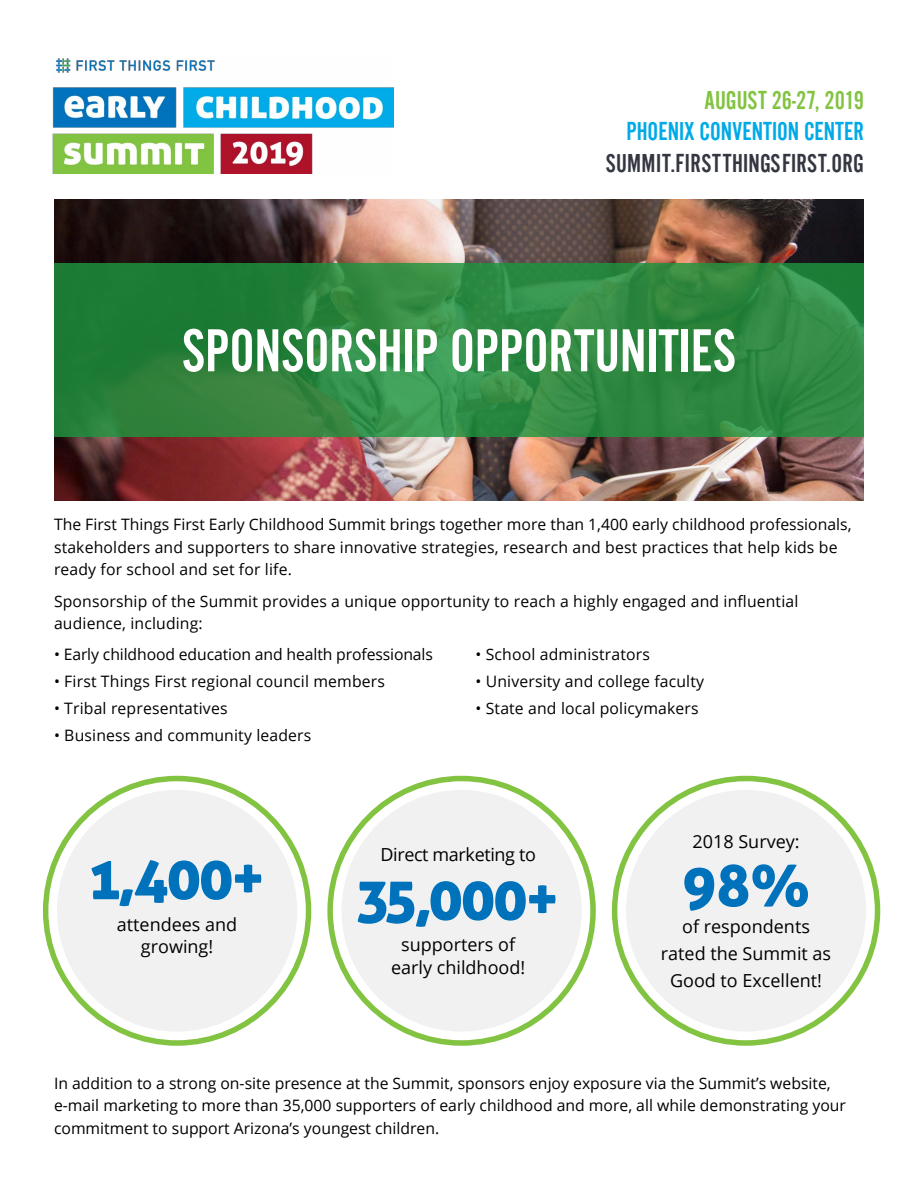
<style>
.page{position:relative;width:918px;height:1188px;background:#fff}
.page>*{position:absolute;margin:0;border:0;box-sizing:border-box;transform-origin:0 0}
.t1{font:63px "Alternate Got No 2 D";color:#fff}
.t2{font:58.5px "Aller Display";letter-spacing:-.045em;color:#0072bc}
.t3{font:27px "Alternate Got No 2 D";letter-spacing:.01em;color:#343741}
.t4{font:27px "Alternate Got No 2 D";color:#00aae7}
.t5{font:27px "Alternate Got No 2 D";color:#82c341}
.t6{font:18px/22.5px "Open Sans";color:#000;text-align:center}
.t7{font:18px "Open Sans";letter-spacing:-.02em;color:#000}
.t8{font:15.75px/22.5px "Open Sans";letter-spacing:.01em;color:#000}
.t9{font:15.75px "Open Sans";letter-spacing:-.01em;color:#000}
</style>
<div class="page">
<img style="left:53px;top:58px;width:340px;height:115px">
<img style="left:54px;top:200px;width:810px;height:301px">
<svg style="left:54px;top:264px;width:810px;height:173px;background:#2d8740"></svg>
<div style="left:43px;top:776px;width:268px;height:270px;background:#82c341;border-radius:50%"></div>
<div style="left:48px;top:781px;width:258px;height:259px;background:#fff;border-radius:50%"></div>
<div style="left:57px;top:790px;width:240px;height:242px;background:#f1f1f2;border-radius:50%"></div>
<svg style="left:327px;top:776px;width:269px;height:270px;background:#8bc74f"></svg>
<div style="left:333px;top:781px;width:257px;height:259px;background:#fff;border-radius:50%"></div>
<div style="left:341px;top:790px;width:241px;height:242px;background:#f1f1f2;border-radius:50%"></div>
<div style="left:612px;top:776px;width:268px;height:270px;background:#82c341;border-radius:50%"></div>
<div style="left:617px;top:781px;width:258px;height:259px;background:#fff;border-radius:50%"></div>
<div style="left:626px;top:790px;width:240px;height:242px;background:#f1f1f2;border-radius:50%"></div>
<h3 class="t5" style="left:704px;top:86px;width:161px">AUGUST 26-27, 2019</h3>
<h3 class="t4" style="left:626px;top:117px;width:239px">PHOENIX CONVENTION CENTER</h3>
<h3 class="t3" style="left:606px;top:149px;width:260px">SUMMIT.FIRSTTHINGSFIRST.ORG</h3>
<h1 class="t1" style="left:182px;top:318px;width:556px">SPONSORSHIP OPPORTUNITIES</h1>
<p class="t8" style="left:54px;top:513px;width:799px">The First Things First Early Childhood Summit brings together more than 1,400 early childhood professionals, stakeholders and supporters to share innovative strategies, research and best practices that help kids be ready for school and set for life.</p>
<p class="t8" style="left:54px;top:590px;width:746px">Sponsorship of the Summit provides a unique opportunity to reach a highly engaged and influential audience, including:</p>
<p class="t9" style="left:54px;top:643px;width:380px">• Early childhood education and health professionals</p>
<p class="t8" style="left:54px;top:669px;width:333px">• First Things First regional council members</p>
<p class="t8" style="left:54px;top:696px;width:175px">• Tribal representatives</p>
<p class="t8" style="left:54px;top:723px;width:259px">• Business and community leaders</p>
<p class="t8" style="left:476px;top:642px;width:176px">• School administrators</p>
<p class="t8" style="left:476px;top:669px;width:230px">• University and college faculty</p>
<p class="t8" style="left:476px;top:696px;width:225px">• State and local policymakers</p>
<h2 class="t2" style="left:89px;top:841px;width:177px">1,400+</h2>
<p class="t6" style="left:117px;top:912px;width:122px">attendees and growing!</p>
<p class="t7" style="left:380px;top:843px;width:157px">Direct marketing to</p>
<h2 class="t2" style="left:357px;top:862px;width:204px">35,000+</h2>
<p class="t6" style="left:391px;top:933px;width:136px">supporters of early childhood!</p>
<p class="t6" style="left:693px;top:830px;width:109px">2018 Survey:</p>
<h2 class="t2" style="left:682px;top:848px;width:129px">98%</h2>
<p class="t6" style="left:661px;top:940px;width:172px;line-height:27px">rated the Summit as<br>Good to Excellent!</p>
<p class="t6" style="left:682px;top:915px;width:129px">of respondents</p>
<p class="t8" style="left:54px;top:1072px;width:794px">In addition to a strong on-site presence at the Summit, sponsors enjoy exposure via the Summit’s website, e-mail marketing to more than 35,000 supporters of early childhood and more, all while demonstrating your commitment to support Arizona’s youngest children.</p>
</div>
